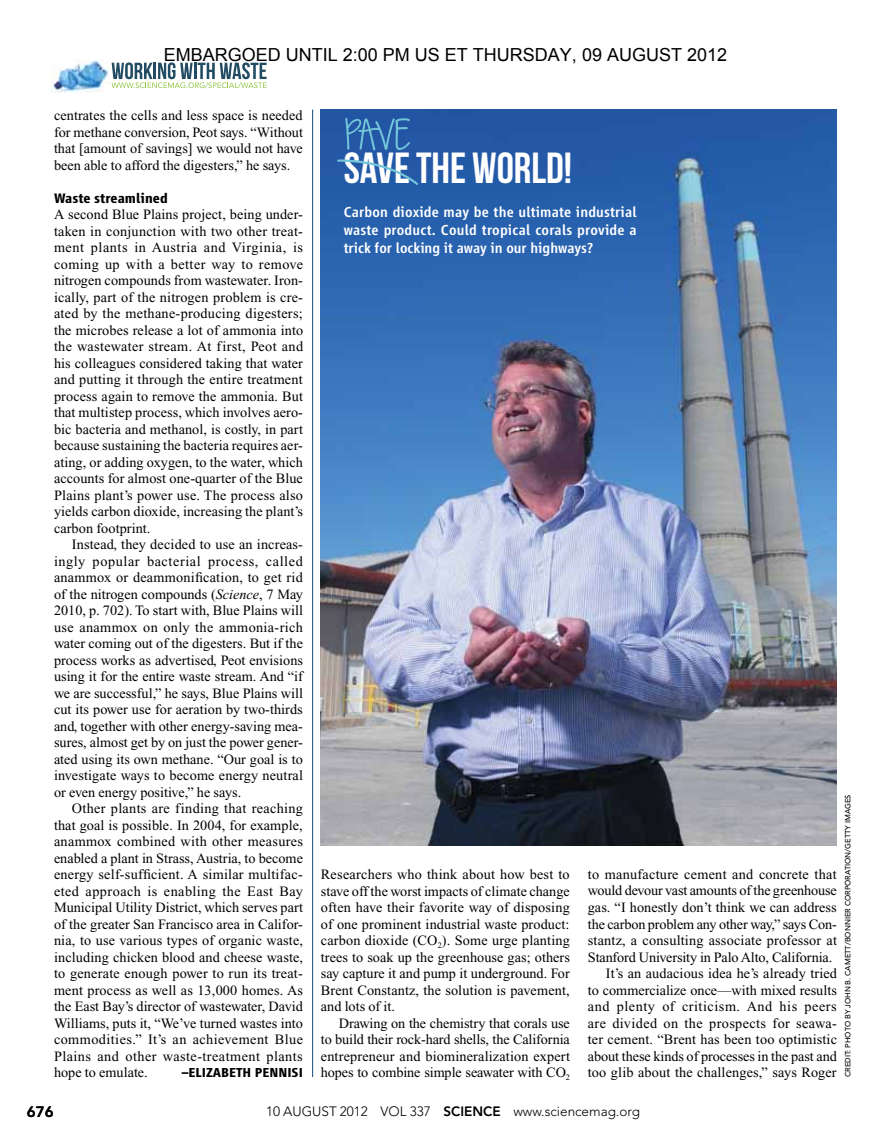
<style>
.page{position:relative;width:891px;height:1134px;background:#fff}
.page>*{position:absolute;margin:0;border:0;box-sizing:border-box;transform-origin:0 0}
.t1{font:43.5px "Bebas Neue";color:#fff}
.t2{font:18px "Arial";color:#000}
.t3{font:500 15px/18px "Vialog LT";color:#fff;text-align:justify}
.t4{font:800 15px "Avenir LT";color:#000}
.t5{font:14.25px/16.5px "Times New Roman";letter-spacing:.005em;color:#000;text-align:justify}
.t6{font:14.25px "Times New Roman";letter-spacing:.03em;color:#000}
.t7{font:14.25px "Times New Roman";letter-spacing:.035em;color:#000}
.t8{font:700 14.25px "Vialog LT";color:#000}
.t9{font:300 13.5px "Avenir LT";color:#000}
.t10{font:700 13.5px "Vialog LT";color:#000}
.t11{font:500 7.5px "Avenir LT";color:#000}
.s1{font-style:italic}
.s2{font-weight:800}
</style>
<div class="page">
<svg style="left:111px;top:63px;width:156px;height:25px"></svg>
<img style="left:51px;top:60px;width:58px;height:32px">
<img style="left:321px;top:109px;width:516px;height:737px">
<hr style="left:312px;top:110px;width:1px;height:967px;background:#244d7f">
<svg style="left:345px;top:118px;width:65px;height:32px;background:#3772b2"></svg>
<svg style="left:336px;top:158px;width:84px;height:29px;background:#2961ab"></svg>
<p class="t2" style="left:164px;top:43px;width:565px">EMBARGOED UNTIL 2:00 PM US ET THURSDAY, 09 AUGUST 2012</p>
<p class="t5" style="left:54px;top:107px;width:251px">centrates the cells and less space is needed for methane conversion, Peot says. “Without that [amount of savings] we would not have been able to afford the digesters,” he says.</p>
<p class="t8" style="left:54px;top:190px;width:115px">Waste streamlined</p>
<p class="t5" style="left:54px;top:206px;width:251px">A second Blue Plains project, being under&shy;taken in conjunction with two other treat&shy;ment plants in Austria and Virginia, is coming up with a better way to remove nitrogen compounds from wastewater. Iron&shy;ically, part of the nitrogen problem is cre&shy;ated by the methane-producing digesters; the microbes release a lot of ammonia into the wastewater stream. At first, Peot and his colleagues considered taking that water and putting it through the entire treatment process again to remove the ammonia. But that multistep process, which involves aero&shy;bic bacteria and methanol, is costly, in part because sustaining the bacteria requires aer&shy;ating, or adding oxygen, to the water, which accounts for almost one-quarter of the Blue Plains plant’s power use. The process also yields carbon dioxide, increasing the plant’s carbon footprint.</p>
<p class="t5" style="left:54px;top:536px;width:251px;text-indent:18px">Instead, they decided to use an increas&shy;ingly popular bacterial process, called anammox or deammonification, to get rid of the nitrogen compounds (<span class="s1">Science</span>, 7 May 2010, p. 702). To start with, Blue Plains will use anammox on only the ammonia-rich water coming out of the digesters. But if the process works as advertised, Peot envisions using it for the entire waste stream. And “if we are successful,” he says, Blue Plains will cut its power use for aeration by two-thirds and, together with other energy-saving mea&shy;sures, almost get by on just the power gener&shy;ated using its own methane. “Our goal is to investigate ways to become energy neutral or even energy positive,” he says.</p>
<p class="t5" style="left:54px;top:800px;width:251px;text-indent:18px">Other plants are finding that reaching that goal is possible. In 2004, for example, anammox combined with other measures enabled a plant in Strass, Austria, to become energy self-sufficient. A similar multifac&shy;eted approach is enabling the East Bay Municipal Utility District, which serves part of the greater San Francisco area in Califor&shy;nia, to use various types of organic waste, including chicken blood and cheese waste, to generate enough power to run its treat&shy;ment process as well as 13,000 homes. As the East Bay’s director of wastewater, David Williams, puts it, “We’ve turned wastes into commodities.” It’s an achievement Blue Plains and other waste-treatment plants hope to emulate.</p>
<p class="t10" style="left:182px;top:1065px;width:123px">–Elizabeth Pennisi</p>
<h1 class="t1" style="left:344px;top:144px;width:230px">SAVE THE WORLD!</h1>
<p class="t3" style="left:344px;top:203px;width:295px">Carbon dioxide may be the ultimate industrial waste product. Could tropical corals provide a trick for locking it away in our highways?</p>
<p class="t5" style="left:321px;top:866px;width:251px">Researchers who think about how best to stave off the worst impacts of climate change often have their favorite way of disposing of one prominent industrial waste product: carbon dioxide (CO<sub>2</sub>). Some urge planting trees to soak up the greenhouse gas; others say capture it and pump it underground. For Brent Constantz, the solution is pavement, and lots of it.</p>
<p class="t5" style="left:321px;top:1015px;width:251px;text-indent:18px">Drawing on the chemistry that corals use to build their rock-hard shells, the California entrepreneur and biomineralization expert hopes to combine simple seawater with CO<sub>2</sub></p>
<p class="t11" style="left:844px;top:1077px;width:283px;rotate:-90deg">CREDIT: PH OTO BY JOHN B. CAMETT/BONN IER CORPORATION/GETTY IMAGES</p>
<p class="t5" style="left:588px;top:866px;width:250px">to manufacture cement and concrete that</p>
<p class="t5" style="left:588px;top:883px;width:251px">would devour vast amounts of the greenhouse</p>
<p class="t5" style="left:588px;top:899px;width:250px">gas. “I honestly don’t think we can address</p>
<p class="t5" style="left:588px;top:916px;width:251px">the carbon problem any other way,” says Con-</p>
<p class="t5" style="left:588px;top:932px;width:251px">stantz, a consulting associate professor at</p>
<p class="t5" style="left:588px;top:949px;width:246px">Stanford University in Palo Alto, California.</p>
<p class="t5" style="left:606px;top:965px;width:233px">It’s an audacious idea he’s already tried</p>
<p class="t5" style="left:588px;top:982px;width:250px">to commercialize once—with mixed results</p>
<p class="t7" style="left:588px;top:998px;width:250px">and plenty of criticism. And his peers</p>
<p class="t6" style="left:588px;top:1015px;width:251px">are divided on the prospects for seawa-</p>
<p class="t5" style="left:588px;top:1031px;width:251px">ter cement. “Brent has been too optimistic</p>
<p class="t5" style="left:588px;top:1048px;width:251px">about these kinds of processes in the past and</p>
<p class="t5" style="left:588px;top:1064px;width:250px">too glib about the challenges,” says Roger</p>
<p class="t4" style="left:27px;top:1103px;width:28px">676</p>
<p class="t9" style="left:266px;top:1104px;width:375px">10 AUGUST 2012 VOL 337 <span class="s2">SCIENCE</span> www.sciencemag.org</p>
</div>
